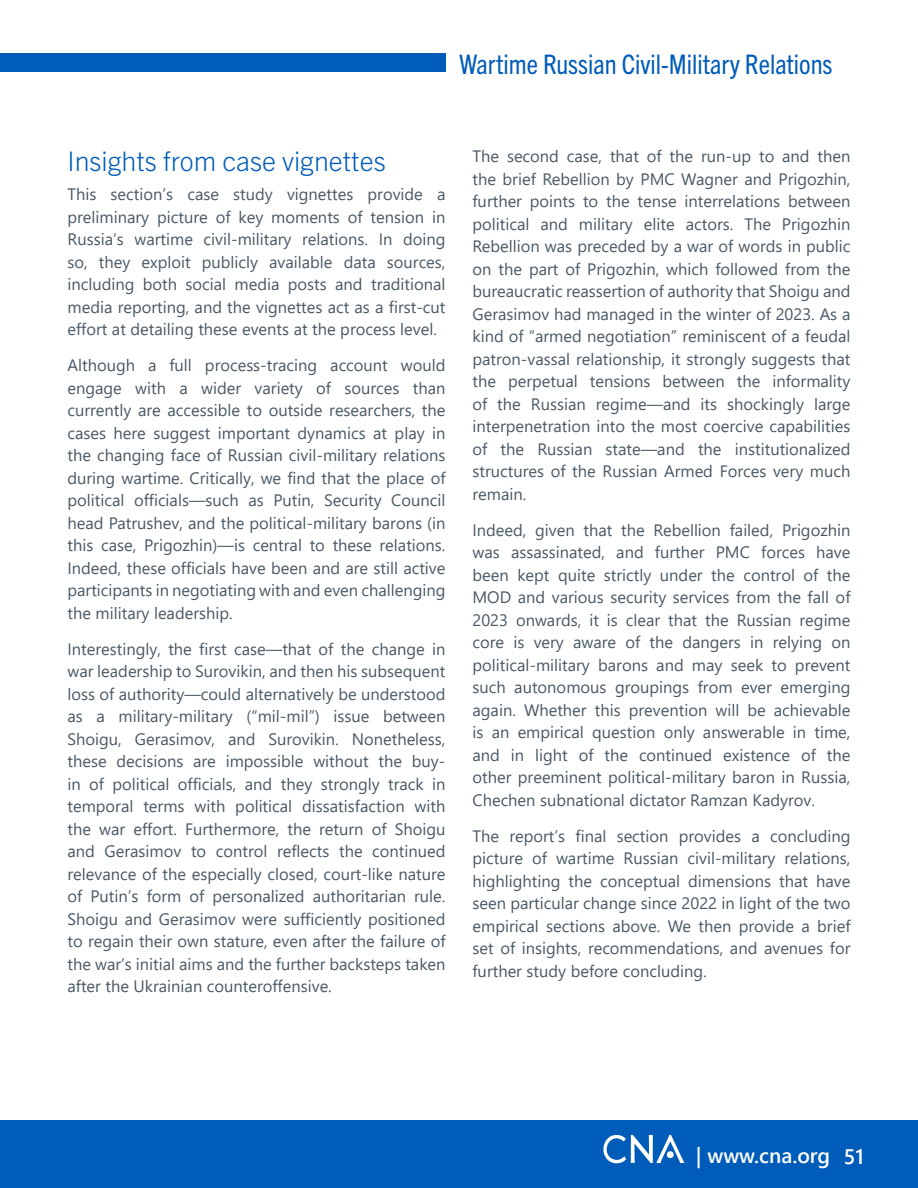
<style>
.page{position:relative;width:918px;height:1188px;background:#fff}
.page>*{position:absolute;margin:0;border:0;box-sizing:border-box;transform-origin:0 0}
.t1{font:condensed 27px "Trade Gothic Next LT Pro";color:#005cb9}
.t2{font:300 27px "Trade Gothic Next LT Pro";color:#005cb9}
.t3{font:600 21px "Segoe UI";color:#fff}
.t4{font:16.5px/22.5px "Segoe UI";color:#495965;text-align:justify}
</style>
<div class="page">
<div style="left:0;top:53px;width:446px;height:19px;background:#005cb9"></div>
<div style="left:0;top:1120px;width:918px;height:68px;background:#005cb9"></div>
<svg style="left:603px;top:1135px;width:81px;height:28px"></svg>
<div style="left:667px;top:1151px;width:7px;height:7px;background:#fff;border-radius:50%"></div>
<h1 class="t1" style="left:459px;top:46px;width:375px">Wartime Russian Civil-Military Relations</h1>
<h1 class="t2" style="left:68px;top:142px;width:320px">Insights from case vignettes</h1>
<p class="t4" style="left:68px;top:182px;width:380px">This section’s case study vignettes provide a preliminary picture of key moments of tension in Russia’s wartime civil-military relations. In doing so, they exploit publicly available data sources, including both social media posts and traditional media reporting, and the vignettes act as a first-cut effort at detailing these events at the process level.</p>
<p class="t4" style="left:68px;top:353px;width:380px">Although a full process-tracing account would engage with a wider variety of sources than currently are accessible to outside researchers, the cases here suggest important dynamics at play in the changing face of Russian civil-military relations during wartime. Critically, we find that the place of political officials—such as Putin, Security Council head Patrushev, and the political-military barons (in this case, Prigozhin)—is central to these relations.<br>Indeed, these officials have been and are still active participants in negotiating with and even challenging the military leadership.</p>
<p class="t4" style="left:68px;top:636px;width:380px">Interestingly, the first case—that of the change in war leadership to Surovikin, and then his subsequent loss of authority—could alternatively be understood as a military-military (“mil-mil”) issue between Shoigu, Gerasimov, and Surovikin. Nonetheless, these decisions are impossible without the buy&shy;in of political officials, and they strongly track in temporal terms with political dissatisfaction with the war effort. Furthermore, the return of Shoigu and Gerasimov to control reflects the continued relevance of the especially closed, court-like nature of Putin’s form of personalized authoritarian rule.<br>Shoigu and Gerasimov were sufficiently positioned to regain their own stature, even after the failure of the war’s initial aims and the further backsteps taken after the Ukrainian counteroffensive.</p>
<p class="t4" style="left:472px;top:144px;width:380px">The second case, that of the run-up to and then the brief Rebellion by PMC Wagner and Prigozhin, further points to the tense interrelations between political and military elite actors. The Prigozhin Rebellion was preceded by a war of words in public on the part of Prigozhin, which followed from the bureaucratic reassertion of authority that Shoigu and Gerasimov had managed in the winter of 2023. As a kind of “armed negotiation” reminiscent of a feudal patron-vassal relationship, it strongly suggests that the perpetual tensions between the informality of the Russian regime—and its shockingly large interpenetration into the most coercive capabilities of the Russian state—and the institutionalized structures of the Russian Armed Forces very much remain.</p>
<p class="t4" style="left:472px;top:517px;width:380px">Indeed, given that the Rebellion failed, Prigozhin was assassinated, and further PMC forces have been kept quite strictly under the control of the MOD and various security services from the fall of 2023 onwards, it is clear that the Russian regime core is very aware of the dangers in relying on political-military barons and may seek to prevent such autonomous groupings from ever emerging again. Whether this prevention will be achievable is an empirical question only answerable in time, and in light of the continued existence of the other preeminent political-military baron in Russia, Chechen subnational dictator Ramzan Kadyrov.</p>
<p class="t4" style="left:472px;top:823px;width:380px">The report’s final section provides a concluding picture of wartime Russian civil-military relations, highlighting the conceptual dimensions that have seen particular change since 2022 in light of the two empirical sections above. We then provide a brief set of insights, recommendations, and avenues for further study before concluding.</p>
<p class="t3" style="left:696px;top:1136px;width:170px">| www.cna.org 51</p>
</div>
